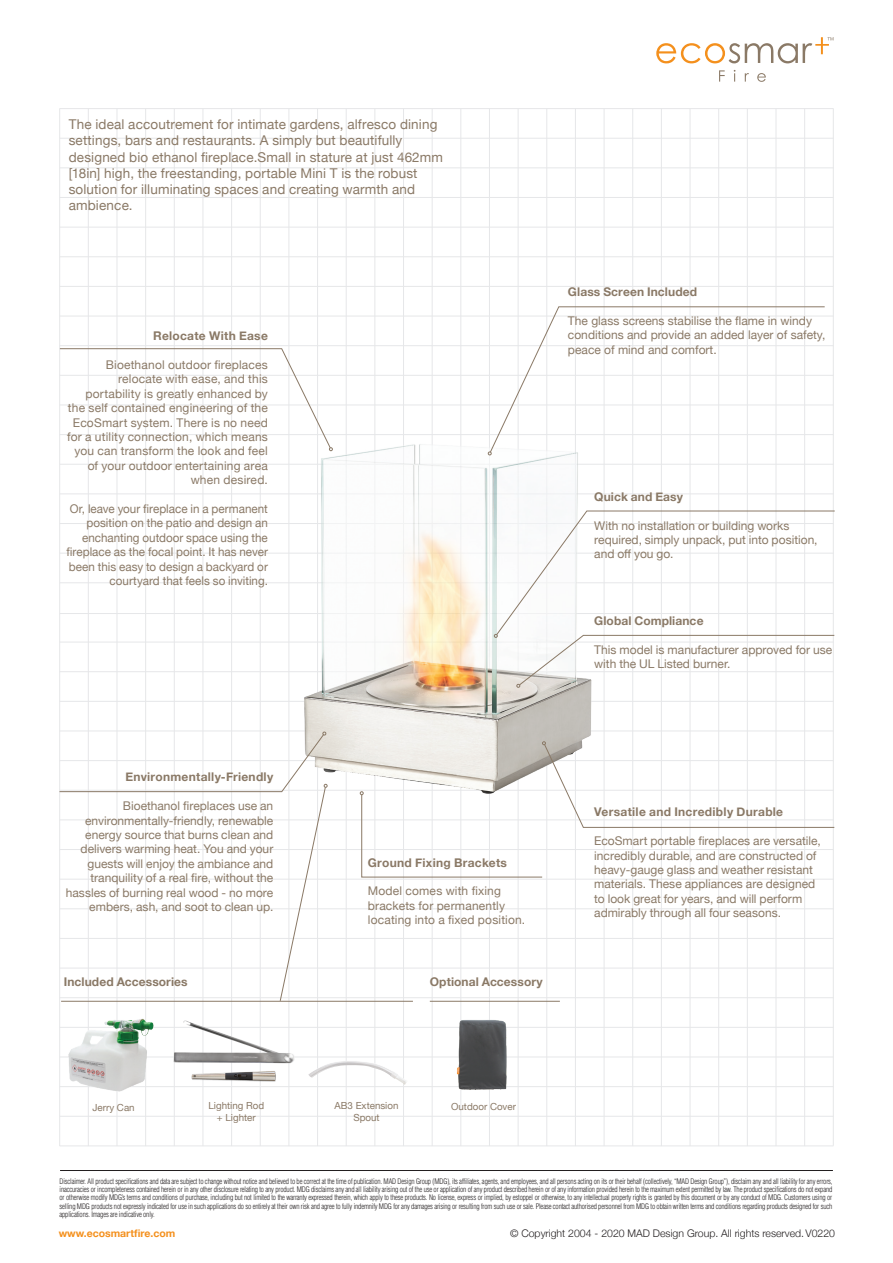
<style>
.page{position:relative;width:893px;height:1263px;background:#fff}
.page>*{position:absolute;margin:0;border:0;box-sizing:border-box;transform-origin:0 0}
.t1{font:13.5px/16.2px "Helvetica Neue";letter-spacing:.01em;color:#8a7966}
.t2{font:12px/14.4px "Helvetica Neue";color:#8a7966}
.t3{font:700 12px "Helvetica Neue";letter-spacing:.015em;color:#8a7966}
.t4{font:300 10.5px "Helvetica Neue";color:#231f20}
.t5{font:700 10.5px "Helvetica Neue";color:#f4901d}
.t6{font:9.75px/11.7px "Helvetica Neue";color:#8a7966;text-align:center}
.t7{font:300 condensed 7.5px/8.2px "Helvetica";letter-spacing:-.02em;color:#231f20;text-align:justify}
</style>
<div class="page">
<hr style="left:60px;top:1170px;width:773px;height:1px;background:#231f20">
<svg style="left:719px;top:70px;width:6px;height:12px"></svg>
<svg style="left:745px;top:73px;width:4px;height:9px"></svg>
<svg style="left:757px;top:73px;width:9px;height:9px"></svg>
<svg style="left:656px;top:37px;width:177px;height:26px"></svg>
<hr style="left:59px;top:108px;width:1px;height:1038px;background:#e6e7e9">
<hr style="left:289px;top:108px;width:1px;height:1038px;background:#e6e7e9">
<hr style="left:604px;top:108px;width:1px;height:1038px;background:#e6e7e9">
<hr style="left:174px;top:108px;width:1px;height:1038px;background:#e6e7e9">
<hr style="left:403px;top:108px;width:1px;height:1038px;background:#e6e7e9">
<hr style="left:718px;top:108px;width:1px;height:1038px;background:#e6e7e9">
<hr style="left:117px;top:108px;width:1px;height:1038px;background:#e6e7e9">
<hr style="left:346px;top:108px;width:1px;height:1038px;background:#e6e7e9">
<hr style="left:661px;top:108px;width:1px;height:1038px;background:#e6e7e9">
<hr style="left:231px;top:108px;width:1px;height:1038px;background:#e6e7e9">
<hr style="left:546px;top:108px;width:1px;height:1038px;background:#e6e7e9">
<hr style="left:461px;top:108px;width:1px;height:1038px;background:#e6e7e9">
<hr style="left:776px;top:108px;width:1px;height:1038px;background:#e6e7e9">
<hr style="left:88px;top:108px;width:1px;height:1038px;background:#e6e7e9">
<hr style="left:317px;top:108px;width:1px;height:1038px;background:#e6e7e9">
<hr style="left:632px;top:108px;width:1px;height:1038px;background:#e6e7e9">
<hr style="left:203px;top:108px;width:1px;height:1038px;background:#e6e7e9">
<hr style="left:518px;top:108px;width:1px;height:1038px;background:#e6e7e9">
<hr style="left:432px;top:108px;width:1px;height:1038px;background:#e6e7e9">
<hr style="left:747px;top:108px;width:1px;height:1038px;background:#e6e7e9">
<hr style="left:145px;top:108px;width:1px;height:1038px;background:#e6e7e9">
<hr style="left:375px;top:108px;width:1px;height:1038px;background:#e6e7e9">
<hr style="left:690px;top:108px;width:1px;height:1038px;background:#e6e7e9">
<hr style="left:260px;top:108px;width:1px;height:1038px;background:#e6e7e9">
<hr style="left:575px;top:108px;width:1px;height:1038px;background:#e6e7e9">
<hr style="left:489px;top:108px;width:1px;height:1038px;background:#e6e7e9">
<hr style="left:804px;top:108px;width:1px;height:1038px;background:#e6e7e9">
<hr style="left:833px;top:109px;width:1px;height:1037px;background:#e6e7e9">
<hr style="left:60px;top:108px;width:773px;height:1px;background:#e6e7e9">
<hr style="left:60px;top:345px;width:773px;height:1px;background:#e6e7e9">
<hr style="left:60px;top:582px;width:773px;height:1px;background:#e6e7e9">
<hr style="left:60px;top:849px;width:773px;height:1px;background:#e6e7e9">
<hr style="left:60px;top:227px;width:773px;height:1px;background:#e6e7e9">
<hr style="left:60px;top:464px;width:773px;height:1px;background:#e6e7e9">
<hr style="left:60px;top:731px;width:773px;height:1px;background:#e6e7e9">
<hr style="left:60px;top:968px;width:773px;height:1px;background:#e6e7e9">
<hr style="left:60px;top:168px;width:773px;height:1px;background:#e6e7e9">
<hr style="left:60px;top:405px;width:773px;height:1px;background:#e6e7e9">
<hr style="left:60px;top:671px;width:773px;height:1px;background:#e6e7e9">
<hr style="left:60px;top:908px;width:773px;height:1px;background:#e6e7e9">
<hr style="left:60px;top:286px;width:773px;height:1px;background:#e6e7e9">
<hr style="left:60px;top:523px;width:773px;height:1px;background:#e6e7e9">
<hr style="left:60px;top:1027px;width:773px;height:1px;background:#e6e7e9">
<hr style="left:60px;top:138px;width:773px;height:1px;background:#e6e7e9">
<hr style="left:60px;top:375px;width:773px;height:1px;background:#e6e7e9">
<hr style="left:60px;top:642px;width:773px;height:1px;background:#e6e7e9">
<hr style="left:60px;top:879px;width:773px;height:1px;background:#e6e7e9">
<hr style="left:60px;top:256px;width:773px;height:1px;background:#e6e7e9">
<hr style="left:60px;top:494px;width:773px;height:1px;background:#e6e7e9">
<hr style="left:60px;top:997px;width:773px;height:1px;background:#e6e7e9">
<hr style="left:60px;top:197px;width:773px;height:1px;background:#e6e7e9">
<hr style="left:60px;top:434px;width:773px;height:1px;background:#e6e7e9">
<hr style="left:60px;top:701px;width:773px;height:1px;background:#e6e7e9">
<hr style="left:60px;top:938px;width:773px;height:1px;background:#e6e7e9">
<hr style="left:60px;top:316px;width:773px;height:1px;background:#e6e7e9">
<hr style="left:60px;top:553px;width:773px;height:1px;background:#e6e7e9">
<hr style="left:60px;top:1057px;width:773px;height:1px;background:#e6e7e9">
<hr style="left:60px;top:1086px;width:773px;height:1px;background:#e6e7e9">
<hr style="left:60px;top:1116px;width:773px;height:1px;background:#e6e7e9">
<hr style="left:60px;top:1146px;width:773px;height:1px;background:#e6e7e9">
<hr style="left:60px;top:613px;width:773px;height:1px;background:#e6e7e9">
<img style="left:107px;top:366px;width:688px;height:455px">
<svg style="left:60px;top:348px;width:273px;height:103px"></svg>
<svg style="left:494px;top:510px;width:341px;height:178px"></svg>
<svg style="left:489px;top:306px;width:336px;height:147px"></svg>
<svg style="left:488px;top:452px;width:4px;height:3px"></svg>
<svg style="left:360px;top:741px;width:475px;height:137px"></svg>
<svg style="left:59px;top:732px;width:268px;height:269px"></svg>
<hr style="left:61px;top:1001px;width:352px;height:1px;background:#8a7966">
<hr style="left:430px;top:1001px;width:130px;height:1px;background:#8a7966">
<img style="left:162px;top:1013px;width:148px;height:99px">
<img style="left:173px;top:1020px;width:122px;height:43px">
<img style="left:64px;top:1014px;width:98px;height:78px">
<img style="left:308px;top:1061px;width:99px;height:24px">
<img style="left:449px;top:1013px;width:67px;height:86px">
<p class="t1" style="left:69px;top:117px;width:376px">The ideal accoutrement for intimate gardens, alfresco dining settings, bars and restaurants. A simply but beautifully designed bio ethanol fireplace.Small in stature at just 462mm [18in] high, the freestanding, portable Mini T is the robust solution for illuminating spaces and creating warmth and ambience.</p>
<p class="t3" style="left:153px;top:326px;width:116px">Relocate With Ease</p>
<p class="t2" style="left:67px;top:358px;width:202px;text-align:right">Bioethanol outdoor fireplaces relocate with ease, and this portability is greatly enhanced by the self contained engineering of the<br>EcoSmart system. There is no need for a utility connection, which means you can transform the look and feel of your outdoor entertaining area when desired.</p>
<p class="t2" style="left:67px;top:502px;width:203px;text-align:right">Or, leave your fireplace in a permanent position on the patio and design an enchanting outdoor space using the fireplace as the focal point. It has never been this easy to design a backyard or courtyard that feels so inviting.</p>
<p class="t3" style="left:568px;top:282px;width:131px">Glass Screen Included</p>
<p class="t2" style="left:568px;top:314px;width:259px">The glass screens stabilise the flame in windy conditions and provide an added layer of safety, peace of mind and comfort.</p>
<p class="t3" style="left:594px;top:487px;width:90px">Quick and Easy</p>
<p class="t2" style="left:594px;top:519px;width:225px">With no installation or building works required, simply unpack, put into position, and off you go.</p>
<p class="t3" style="left:594px;top:611px;width:111px">Global Compliance</p>
<p class="t2" style="left:594px;top:643px;width:239px">This model is manufacturer approved for use with the UL Listed burner.</p>
<p class="t3" style="left:125px;top:768px;width:149px">Environmentally-Friendly</p>
<p class="t2" style="left:66px;top:799px;width:209px;text-align:right">Bioethanol fireplaces use an environmentally-friendly, renewable energy source that burns clean and delivers warming heat. You and your guests will enjoy the ambiance and tranquility of a real fire, without the hassles of burning real wood - no more embers, ash, and soot to clean up.</p>
<p class="t3" style="left:368px;top:853px;width:141px">Ground Fixing Brackets</p>
<p class="t2" style="left:368px;top:885px;width:159px">Model comes with fixing brackets for permanently locating into a fixed position.</p>
<p class="t3" style="left:64px;top:973px;width:125px">Included Accessories</p>
<p class="t3" style="left:430px;top:973px;width:114px">Optional Accessory</p>
<p class="t3" style="left:594px;top:803px;width:190px">Versatile and Incredibly Durable</p>
<p class="t2" style="left:594px;top:834px;width:228px">EcoSmart portable fireplaces are versatile, incredibly durable, and are constructed of heavy-gauge glass and weather resistant materials. These appliances are designed to look great for years, and will perform admirably through all four seasons.</p>
<p class="t6" style="left:93px;top:1102px;width:44px">Jerry Can</p>
<p class="t6" style="left:335px;top:1101px;width:65px">AB3 Extension<br>Spout</p>
<p class="t6" style="left:451px;top:1101px;width:66px">Outdoor Cover</p>
<p class="t6" style="left:209px;top:1101px;width:57px">Lighting Rod + Lighter</p>
<p class="t7" style="left:60px;top:1177px;width:774px">Disclaimer. All product specifications and data are subject to change without notice and believed to be correct at the time of publication. MAD Design Group (MDG), its affiliates, agents, and employees, and all persons acting on its or their behalf (collectively, “MAD Design Group”), disclaim any and all liability for any errors, inaccuracies or incompleteness contained herein or in any other disclosure relating to any product. MDG disclaims any and all liability arising out of the use or application of any product described herein or of any information provided herein to the maximum extent permitted by law. The product specifications do not expand or otherwise modify MDG’s terms and conditions of purchase, including but not limited to the warranty expressed therein, which apply to these products. No license, express or implied, by estoppel or otherwise, to any intellectual property rights is granted by this document or by any conduct of MDG. Customers using or selling MDG products not expressly indicated for use in such applications do so entirely at their own risk and agree to fully indemnify MDG for any damages arising or resulting from such use or sale. Please contact authorised personnel from MDG to obtain written terms and conditions regarding products designed for such applications. Images are indicative only.</p>
<p class="t5" style="left:59px;top:1225px;width:118px">www.ecosmartfire.com</p>
<p class="t4" style="left:510px;top:1224px;width:327px">© Copyright 2004 - 2020 MAD Design Group. All rights reserved.V0220</p>
</div>
